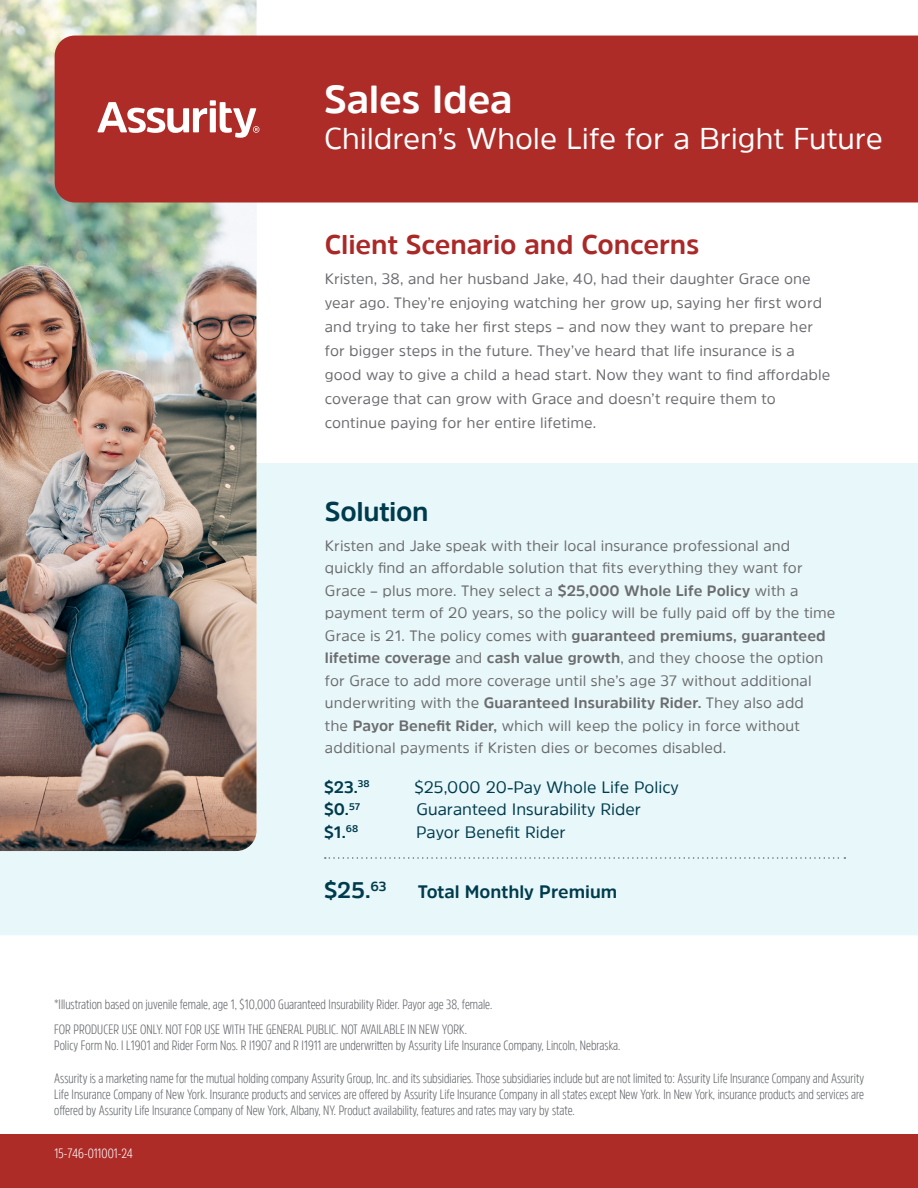
<style>
.page{position:relative;width:918px;height:1188px;background:#fff}
.page>*{position:absolute;margin:0;border:0;box-sizing:border-box;transform-origin:0 0}
.H2_-_28pt_Bold_30_pt_leading__red{font:700 39px "Amsi Pro";letter-spacing:-.005em;color:#fff}
.H2_-_28pt_Bold_30_pt_leading__red-2{font:30px "Amsi Pro";letter-spacing:-.005em;color:#fff}
.H5_16pt_18pt_leading__red{font:700 27px "Amsi Pro";letter-spacing:-.005em;color:#aa2928}
.H5_16pt_18pt_leading__dk_blue{font:700 27px "Amsi Pro";letter-spacing:-.015em;color:#003b4d}
.t1{font:700 22.5px "Amsi Pro";color:#003b4d}
.t2{font:700 18px "Amsi Pro";color:#003b4d}
.t3{font:16.5px "Amsi Pro";color:#003b4d}
.t4{font:700 16.5px "Amsi Pro";color:#003b4d}
.t5{font:15px/22.5px "Amsi Pro";letter-spacing:.005em;color:#6b6c70}
.t6{font:300 13.5px/16.2px "Amsi Pro Cond";color:#62656a;text-align:justify}
.t7{font:300 13.5px "Amsi Pro Cond";color:#63656a}
.t8{font:300 13.5px "Amsi Pro Cond";color:#fff}
.s1{font-weight:700}
</style>
<div class="page">
<div style="left:0;top:1135px;width:918px;height:53px;background:#ae2c28"></div>
<div style="left:0;top:463px;width:918px;height:472px;background:#e8f7f9"></div>
<img style="left:0;top:0;width:256px;height:851px">
<div style="left:55px;top:36px;width:863px;height:167px;background:#ae2c28"></div>
<svg style="left:98px;top:100px;width:162px;height:38px"></svg>
<svg style="left:325px;top:857px;width:520px;height:2px"></svg>
<p class="H2_-_28pt_Bold_30_pt_leading__red" style="left:324px;top:72px;width:190px">Sales Idea</p>
<p class="H2_-_28pt_Bold_30_pt_leading__red-2" style="left:324px;top:118px;width:560px">Children’s Whole Life for a Bright Future</p>
<p class="H5_16pt_18pt_leading__red" style="left:325px;top:225px;width:376px">Client Scenario and Concerns</p>
<p class="t5" style="left:325px;top:267px;width:507px;line-height:24px">Kristen, 38, and her husband Jake, 40, had their daughter Grace one year ago. They’re enjoying watching her grow up, saying her first word and trying to take her first steps – and now they want to prepare her for bigger steps in the future. They’ve heard that life insurance is a good way to give a child a head start. Now they want to find affordable coverage that can grow with Grace and doesn’t require them to continue paying for her entire lifetime.</p>
<p class="H5_16pt_18pt_leading__dk_blue" style="left:325px;top:493px;width:105px">Solution</p>
<p class="t5" style="left:325px;top:534px;width:512px">Kristen and Jake speak with their local insurance professional and quickly find an affordable solution that fits everything they want for Grace – plus more. They select a <span class="s1">$25,000 Whole Life Policy</span> with a payment term of 20 years, so the policy will be fully paid off by the time Grace is 21. The policy comes with <span class="s1">guaranteed premiums, guaranteed lifetime coverage</span> and <span class="s1">cash value growth</span>, and they choose the option for Grace to add more coverage until she’s age 37 without additional underwriting with the <span class="s1">Guaranteed Insurability Rider.</span> They also add<br>the <span class="s1">Payor Benefit Rider,</span> which will keep the policy in force without additional payments if Kristen dies or becomes disabled.</p>
<p class="t4" style="left:324px;top:776px;width:47px">$23.<sup>38</sup></p>
<p class="t3" style="left:414px;top:776px;width:266px">$25,000 20-Pay Whole Life Policy</p>
<p class="t4" style="left:324px;top:798px;width:38px">$0.<sup>57</sup></p>
<p class="t3" style="left:416px;top:798px;width:226px">Guaranteed Insurability Rider</p>
<p class="t4" style="left:324px;top:821px;width:36px">$1.<sup>68</sup></p>
<p class="t3" style="left:416px;top:821px;width:151px">Payor Benefit Rider</p>
<p class="t1" style="left:324px;top:875px;width:64px">$25.<sup>63</sup></p>
<p class="t2" style="left:418px;top:879px;width:201px">Total Monthly Premium</p>
<p class="t7" style="left:54px;top:995px;width:440px">*Illustration based on juvenile female, age 1, $10,000 Guaranteed Insurability Rider. Payor age 38, female.</p>
<p class="t7" style="left:54px;top:1020px;width:414px">FOR PRODUCER USE ONLY. NOT FOR USE WITH THE GENERAL PUBLIC. NOT AVAILABLE IN NEW YORK.</p>
<p class="t6" style="left:54px;top:1037px;width:568px">Policy Form No. I L1901 and Rider Form Nos. R I1907 and R I1911 are underwritten by Assurity Life Insurance Company, Lincoln, Nebraska.</p>
<p class="t6" style="left:54px;top:1069px;width:812px">Assurity is a marketing name for the mutual holding company Assurity Group, Inc. and its subsidiaries. Those subsidiaries include but are not limited to: Assurity Life Insurance Company and Assurity Life Insurance Company of New York. Insurance products and services are offered by Assurity Life Insurance Company in all states except New York. In New York, insurance products and services are offered by Assurity Life Insurance Company of New York, Albany, NY. Product availability, features and rates may vary by state.</p>
<p class="t8" style="left:55px;top:1144px;width:80px">15-746-011001-24</p>
</div>
